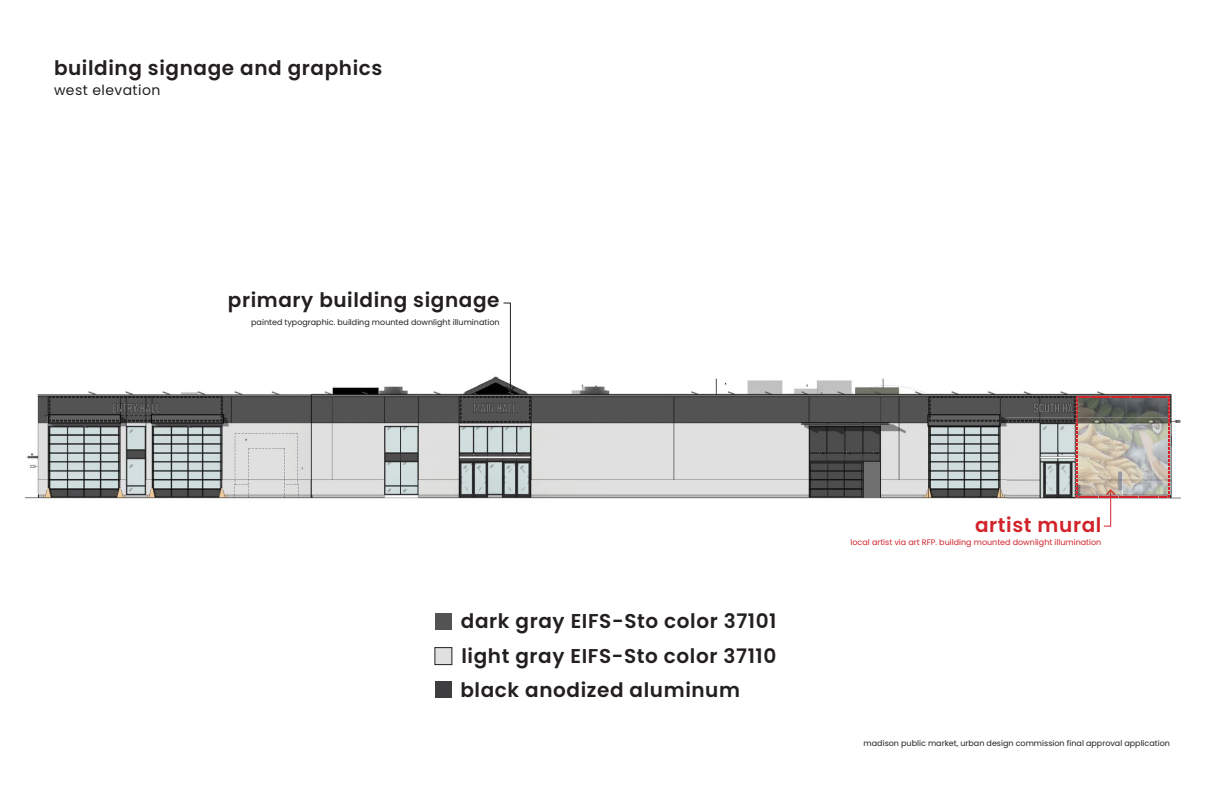
<style>
.page{position:relative;width:1224px;height:792px;background:#fff}
.page>*{position:absolute;margin:0;border:0;box-sizing:border-box;transform-origin:0 0}
.t1{font:600 20px/34.8px "Poppins";letter-spacing:.03em;color:#231f20;text-align:justify}
.t2{font:600 20px "Poppins";letter-spacing:.03em;color:#d2232a}
.t3{font:14px "Poppins";letter-spacing:.03em;color:#231f20}
.t4{font:8px "Poppins";color:#231f20}
.t5{font:8px "Poppins";color:#d2232a}
</style>
<div class="page">
<img style="left:25px;top:378px;width:1156px;height:121px">
<svg style="left:459px;top:302px;width:73px;height:122px"></svg>
<div style="left:435px;top:648px;width:17px;height:17px;background:#e0e0e0"></div>
<div style="left:434px;top:647px;width:18px;height:18px;border:1px solid #231f20"></div>
<div style="left:435px;top:613px;width:17px;height:17px;background:#535353"></div>
<div style="left:435px;top:681px;width:17px;height:17px;background:#3e3d3f"></div>
<div style="left:864px;top:462px;width:16px;height:35px;background:#6f6f6f"></div>
<svg style="left:928px;top:395px;width:242px;height:132px"></svg>
<svg style="left:47px;top:395px;width:177px;height:28px;background:#4b4b4b"></svg>
<p class="t1" style="left:54px;top:53px;width:330px">building signage and graphics</p>
<p class="t3" style="left:54px;top:85px;width:108px">west elevation</p>
<p class="t1" style="left:228px;top:285px;width:273px">primary building signage</p>
<p class="t4" style="left:251px;top:319px;width:250px">painted typographic. building mounted downlight illumination</p>
<p class="t1" style="left:461px;top:606px;width:317px">dark gray EIFS-Sto color 37101 light gray EIFS-Sto color 37110 black anodized aluminum</p>
<p class="t2" style="left:975px;top:517px;width:128px">artist mural</p>
<p class="t5" style="left:851px;top:539px;width:252px">local artist via art RFP. building mounted downlight illumination</p>
<p class="t4" style="left:864px;top:740px;width:308px">madison public market, urban design commission final approval application</p>
</div>
